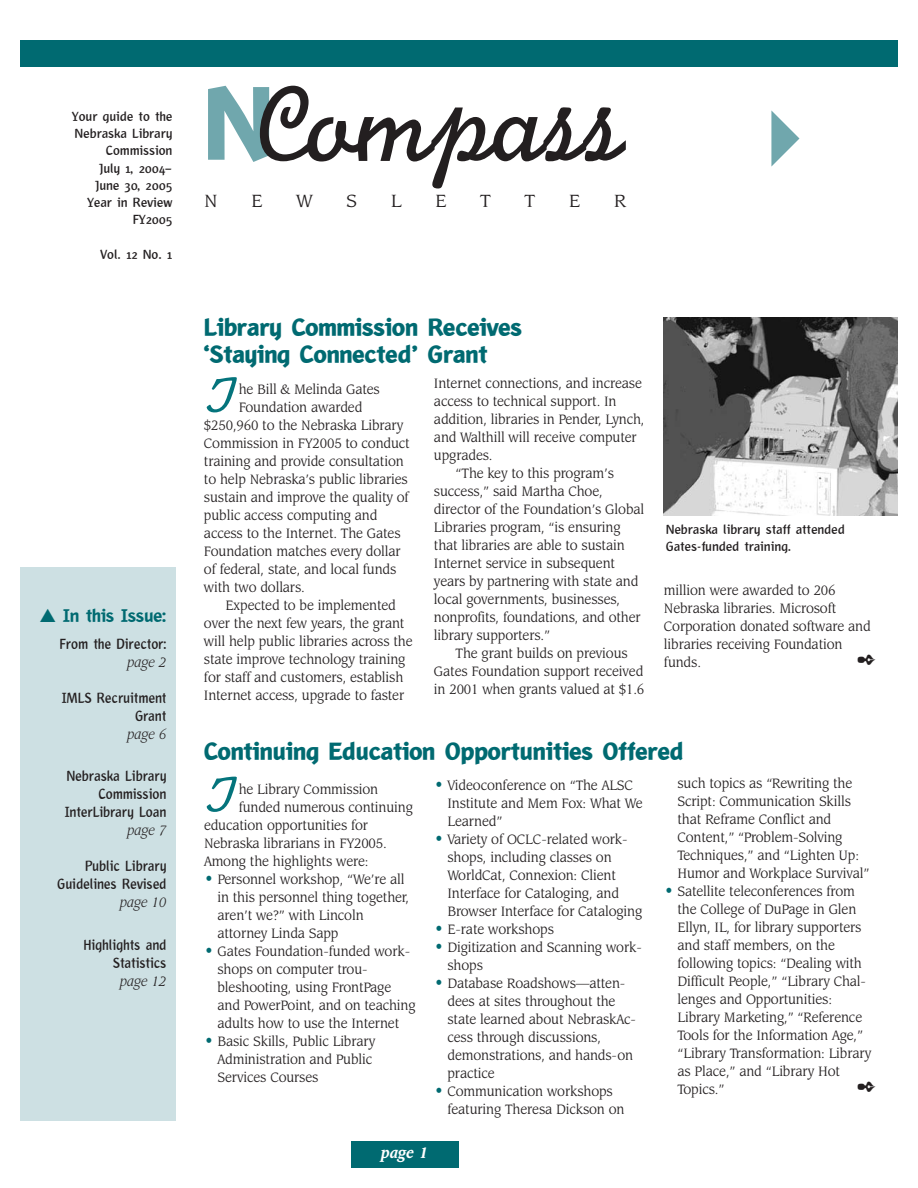
<style>
.page{position:relative;width:918px;height:1188px;background:#fff}
.page>*{position:absolute;margin:0;border:0;box-sizing:border-box;transform-origin:0 0}
.t1{font:112.5px "Monoline Script MT Std";letter-spacing:-.025em;color:#231f20}
.t2{font:52.5px "Monoline Script MT Std";color:#04747c}
.t3{font:900 25.5px/27px "Liga Sans LT Std";letter-spacing:-.005em;color:#006a71}
.t4{font:19.5px "Leawood IT Cby BT";color:#231f20}
.t5{font:800 18.75px "Liga Sans LT Std";letter-spacing:-.01em;color:#006a71}
.t6{font:italic 700 16.5px "Leawood IT Cby BT";color:#fff;scale:.92 1}
.t7{font:15px/18px "Leawood IT Cby BT";letter-spacing:-.01em;color:#231f20;scale:.92 1}
.t8{font:700 15px/18px "Liga Sans LT Std";letter-spacing:-.01em;color:#231f20;text-align:right;scale:.92 1}
.t9{font:italic 15px "Leawood IT Cby BT";letter-spacing:-.01em;color:#231f20;scale:.92 1}
.t10{font:700 13.5px/17.2px "Liga Sans LT Std";letter-spacing:-.01em;color:#231f20;text-align:right}
.s1{font-family:"Liga Sans LT Std";font-weight:900;font-size:108px;color:#70a7ad}
.s2{font-size:18px;color:#006a71}
</style>
<div class="page">
<div style="left:20px;top:567px;width:156px;height:553px;background:#cde0e3"></div>
<div style="left:20px;top:40px;width:878px;height:28px;background:#006a71"></div>
<svg style="left:771px;top:110px;width:28px;height:57px"></svg>
<div style="left:351px;top:1141px;width:108px;height:27px;background:#006a71"></div>
<img style="left:664px;top:317px;width:234px;height:198px">
<p class="t10" style="left:72px;top:109px;width:102px">Your guide to the<br>Nebraska Library<br>Commission<br>July 1, 2004–<br>June 30, 2005<br>Year in Review<br>FY2005</p>
<p class="t10" style="left:100px;top:247px;width:74px">Vol. 12 No. 1</p>
<p class="t5" style="left:39px;top:609px;width:128px">▲ In this Issue:</p>
<p class="t8" style="left:60px;top:636px;width:118px">From the Director:</p>
<p class="t9" style="left:127px;top:656px;width:44px">page 2</p>
<p class="t8" style="left:62px;top:690px;width:115px">IMLS Recruitment<br>Grant</p>
<p class="t9" style="left:127px;top:728px;width:44px">page 6</p>
<p class="t8" style="left:65px;top:768px;width:112px">Nebraska Library<br>Commission<br>InterLibrary Loan</p>
<p class="t9" style="left:127px;top:825px;width:44px">page 7</p>
<p class="t8" style="left:57px;top:858px;width:120px">Public Library<br>Guidelines Revised</p>
<p class="t9" style="left:120px;top:897px;width:52px">page 10</p>
<p class="t8" style="left:84px;top:937px;width:92px">Highlights and<br>Statistics</p>
<p class="t9" style="left:120px;top:975px;width:52px">page 12</p>
<h1 class="t1" style="left:204px;top:87px;width:422px"><span class="s1">N</span>Compass</h1>
<h3 class="t4" style="left:204px;top:193px;width:15px">N</h3>
<h3 class="t4" style="left:251px;top:193px;width:13px">E</h3>
<h3 class="t4" style="left:296px;top:193px;width:18px">W</h3>
<h3 class="t4" style="left:346px;top:193px;width:12px">S</h3>
<h3 class="t4" style="left:391px;top:193px;width:12px">L</h3>
<h3 class="t4" style="left:435px;top:193px;width:13px">E</h3>
<h3 class="t4" style="left:480px;top:193px;width:12px">T</h3>
<h3 class="t4" style="left:525px;top:193px;width:12px">T</h3>
<h3 class="t4" style="left:569px;top:193px;width:13px">E</h3>
<h3 class="t4" style="left:614px;top:193px;width:14px">R</h3>
<h3 class="t3" style="left:204px;top:316px;width:320px">Library Commission Receives ‘Staying Connected’ Grant</h3>
<h2 class="t2" style="left:204px;top:378px;width:34px">T</h2>
<p class="t7" style="left:239px;top:382px;width:155px">he Bill &amp; Melinda Gates</p>
<p class="t7" style="left:239px;top:400px;width:136px">Foundation awarded</p>
<p class="t7" style="left:204px;top:418px;width:218px">$250,960 to the Nebraska Library</p>
<p class="t7" style="left:204px;top:436px;width:225px">Commission in FY2005 to conduct</p>
<p class="t7" style="left:204px;top:454px;width:219px">training and provide consultation</p>
<p class="t7" style="left:204px;top:472px;width:223px">to help Nebraska’s public libraries</p>
<p class="t7" style="left:204px;top:490px;width:224px">sustain and improve the quality of</p>
<p class="t7" style="left:204px;top:508px;width:190px">public access computing and</p>
<p class="t7" style="left:204px;top:526px;width:215px">access to the Internet. The Gates</p>
<p class="t7" style="left:204px;top:544px;width:215px">Foundation matches every dollar</p>
<p class="t7" style="left:204px;top:562px;width:211px">of federal, state, and local funds</p>
<p class="t7" style="left:204px;top:580px;width:111px">with two dollars.</p>
<p class="t7" style="left:226px;top:598px;width:187px">Expected to be implemented</p>
<p class="t7" style="left:204px;top:616px;width:219px">over the next few years, the grant</p>
<p class="t7" style="left:204px;top:634px;width:228px">will help public libraries across the</p>
<p class="t7" style="left:204px;top:652px;width:220px">state improve technology training</p>
<p class="t7" style="left:204px;top:670px;width:218px">for staff and customers, establish</p>
<p class="t7" style="left:204px;top:688px;width:219px">Internet access, upgrade to faster</p>
<p class="t7" style="left:434px;top:376px;width:228px">Internet connections, and increase</p>
<p class="t7" style="left:434px;top:394px;width:200px">access to technical support. In</p>
<p class="t7" style="left:434px;top:412px;width:230px">addition, libraries in Pender, Lynch,</p>
<p class="t7" style="left:434px;top:430px;width:222px">and Walthill will receive computer</p>
<p class="t7" style="left:434px;top:448px;width:65px">upgrades.</p>
<p class="t7" style="left:456px;top:466px;width:174px">“The key to this program’s</p>
<p class="t7" style="left:434px;top:484px;width:185px">success,” said Martha Choe,</p>
<p class="t7" style="left:434px;top:502px;width:230px">director of the Foundation’s Global</p>
<p class="t7" style="left:434px;top:520px;width:204px">Libraries program, “is ensuring</p>
<p class="t7" style="left:434px;top:538px;width:209px">that libraries are able to sustain</p>
<p class="t7" style="left:434px;top:556px;width:198px">Internet service in subsequent</p>
<p class="t7" style="left:434px;top:574px;width:224px">years by partnering with state and</p>
<p class="t7" style="left:434px;top:592px;width:204px">local governments, businesses,</p>
<p class="t7" style="left:434px;top:610px;width:226px">nonprofits, foundations, and other</p>
<p class="t7" style="left:434px;top:628px;width:128px">library supporters.”</p>
<p class="t7" style="left:456px;top:646px;width:189px">The grant builds on previous</p>
<p class="t7" style="left:434px;top:664px;width:229px">Gates Foundation support received</p>
<p class="t7" style="left:434px;top:682px;width:230px">in 2001 when grants valued at $1.6</p>
<p class="t10" style="left:666px;top:522px;width:181px;text-align:left">Nebraska library staff attended<br>Gates-funded training.</p>
<p class="t7" style="left:664px;top:582px;width:226px">million were awarded to 206<br>Nebraska libraries. Microsoft<br>Corporation donated software and libraries receiving Foundation funds.</p>
<h3 class="t3" style="left:204px;top:740px;width:481px">Continuing Education Opportunities Offered</h3>
<h2 class="t2" style="left:204px;top:777px;width:34px">T</h2>
<p class="t7" style="left:239px;top:781px;width:153px">he Library Commission</p>
<p class="t7" style="left:239px;top:799px;width:191px">funded numerous continuing</p>
<p class="t7" style="left:204px;top:817px;width:180px">education opportunities for</p>
<p class="t7" style="left:204px;top:835px;width:200px">Nebraska librarians in FY2005.</p>
<p class="t7" style="left:204px;top:853px;width:180px">Among the highlights were:</p>
<p class="t7" style="left:218px;top:871px;width:210px;text-indent:-14px"><span class="s2">•</span> Personnel workshop, “We’re all in this personnel thing together, aren’t we?” with Lincoln attorney Linda Sapp</p>
<p class="t7" style="left:217px;top:943px;width:217px;text-indent:-13px"><span class="s2">•</span> Gates Foundation-funded work&shy;shops on computer trou&shy;bleshooting, using FrontPage and PowerPoint, and on teaching adults how to use the Internet</p>
<p class="t7" style="left:218px;top:1033px;width:173px;text-indent:-14px"><span class="s2">•</span> Basic Skills, Public Library<br>Administration and Public<br>Services Courses</p>
<p class="t7" style="left:448px;top:777px;width:214px;text-indent:-14px"><span class="s2">•</span> Videoconference on “The ALSC<br>Institute and Mem Fox: What We<br>Learned”</p>
<p class="t7" style="left:448px;top:831px;width:213px;text-indent:-14px"><span class="s2">•</span> Variety of OCLC-related work&shy;shops, including classes on<br>WorldCat, Connexion: Client<br>Interface for Cataloging, and<br>Browser Interface for Cataloging</p>
<p class="t7" style="left:434px;top:921px;width:132px"><span class="s2">•</span> E-rate workshops</p>
<p class="t7" style="left:448px;top:939px;width:213px;text-indent:-14px"><span class="s2">•</span> Digitization and Scanning work&shy;shops</p>
<p class="t7" style="left:448px;top:975px;width:206px;text-indent:-14px"><span class="s2">•</span> Database Roadshows—atten&shy;dees at sites throughout the state learned about NebraskAc&shy;cess through discussions, demonstrations, and hands-on practice</p>
<p class="t7" style="left:448px;top:1083px;width:194px;text-indent:-14px"><span class="s2">•</span> Communication workshops featuring Theresa Dickson on</p>
<p class="t6" style="left:381px;top:1146px;width:53px">page 1</p>
<p class="t7" style="left:678px;top:775px;width:210px">such topics as “Rewriting the<br>Script: Communication Skills that Reframe Conflict and<br>Content,” “Problem-Solving<br>Techniques,” and “Lighten Up:<br>Humor and Workplace Survival”</p>
<p class="t7" style="left:678px;top:883px;width:212px;text-indent:-14px"><span class="s2">•</span> Satellite teleconferences from the College of DuPage in Glen<br>Ellyn, IL, for library supporters and staff members, on the following topics: “Dealing with<br>Difficult People,” “Library Chal&shy;lenges and Opportunities:<br>Library Marketing,” “Reference<br>Tools for the Information Age,” “Library Transformation: Library as Place,” and “Library Hot<br>Topics.”</p>
</div>
